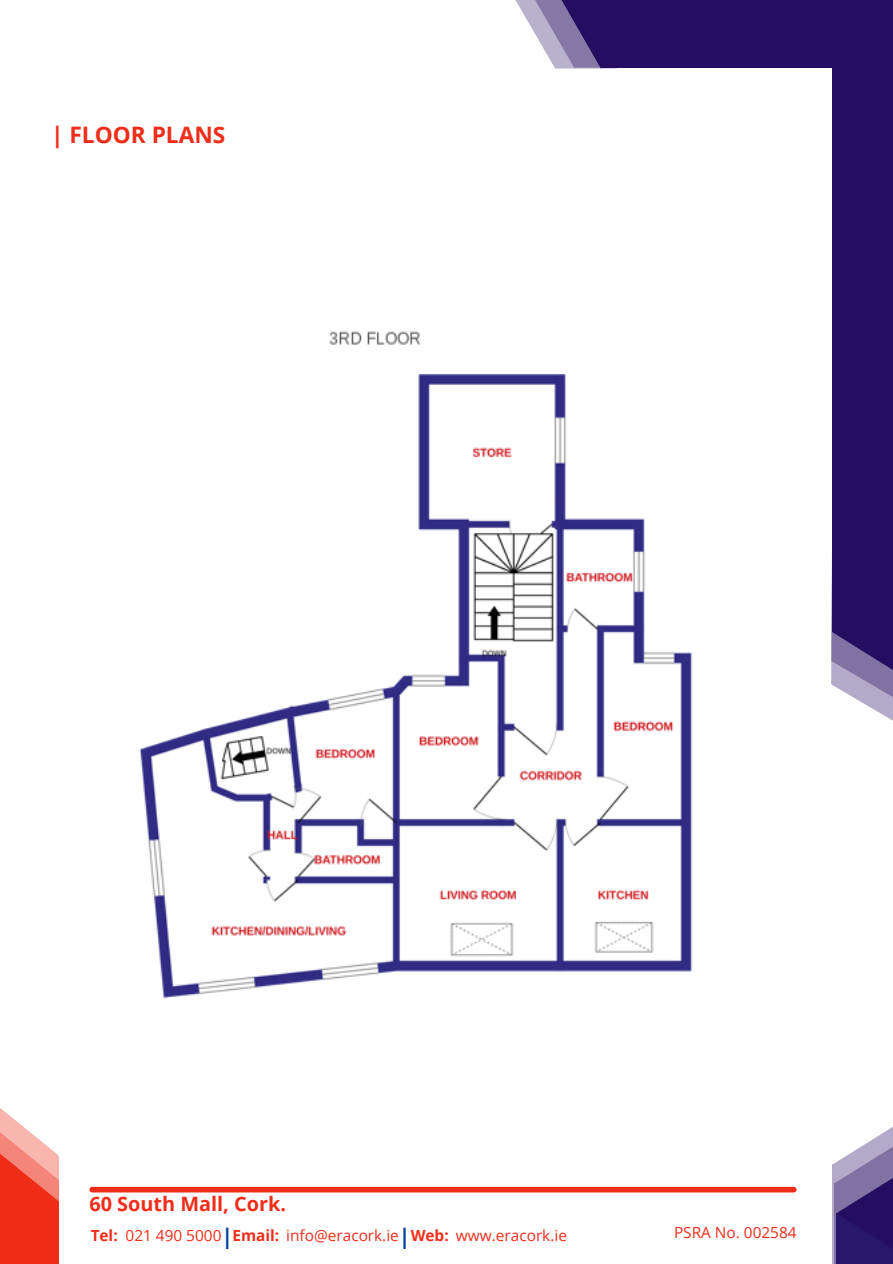
<style>
.page{position:relative;width:893px;height:1264px;background:#fff}
.page>*{position:absolute;margin:0;border:0;box-sizing:border-box;transform-origin:0 0}
.t1{font:700 22.65px "Open Sans";color:#ef2d19}
.t2{font:700 21.3px "Open Sans";color:#08459d}
.t3{font:700 19.8px "Open Sans";color:#ef2d19}
.t4{font:15.3px "Open Sans";color:#ef2d19}
.t5{font:700 15.3px "Open Sans";color:#ef2d19}
</style>
<div class="page">
<div style="left:92px;top:1186px;width:701px;height:6px;background:#ef2d19"></div>
<div style="left:0;top:1155px;width:58px;height:108px;background:#ef2d19"></div>
<svg style="left:0;top:1108px;width:59px;height:147px"></svg>
<svg style="left:515px;top:0;width:13px;height:21px"></svg>
<svg style="left:528px;top:0;width:27px;height:68px;fill:#b9b2cd"></svg>
<div style="left:602px;top:0;width:290px;height:68px;background:#250e62"></div>
<svg style="left:831px;top:559px;width:61px;height:161px"></svg>
<div style="left:832px;top:0;width:60px;height:631px;background:#250e62"></div>
<svg style="left:832px;top:631px;width:60px;height:60px;background:#6d5d96"></svg>
<svg style="left:555px;top:0;width:62px;height:69px"></svg>
<div style="left:833px;top:1183px;width:59px;height:80px;background:#28186c"></div>
<svg style="left:833px;top:1127px;width:59px;height:108px"></svg>
<img style="left:139px;top:331px;width:554px;height:668px">
<h3 class="t1" style="left:51px;top:119px;width:176px">| FLOOR PLANS</h3>
<p class="t3" style="left:89px;top:1190px;width:198px">60 South Mall, Cork.</p>
<h1 class="t5" style="left:91px;top:1224px;width:29px">Tel:</h1>
<p class="t4" style="left:126px;top:1224px;width:97px">021 490 5000</p>
<p class="t2" style="left:221px;top:1220px;width:13px">|</p>
<p class="t5" style="left:232px;top:1224px;width:48px">Email:</p>
<p class="t4" style="left:286px;top:1224px;width:114px">info@eracork.ie</p>
<p class="t2" style="left:399px;top:1220px;width:13px">|</p>
<p class="t5" style="left:410px;top:1224px;width:40px">Web:</p>
<p class="t4" style="left:456px;top:1224px;width:112px">www.eracork.ie</p>
<h2 class="t4" style="left:674px;top:1221px;width:124px">PSRA No. 002584</h2>
</div>
